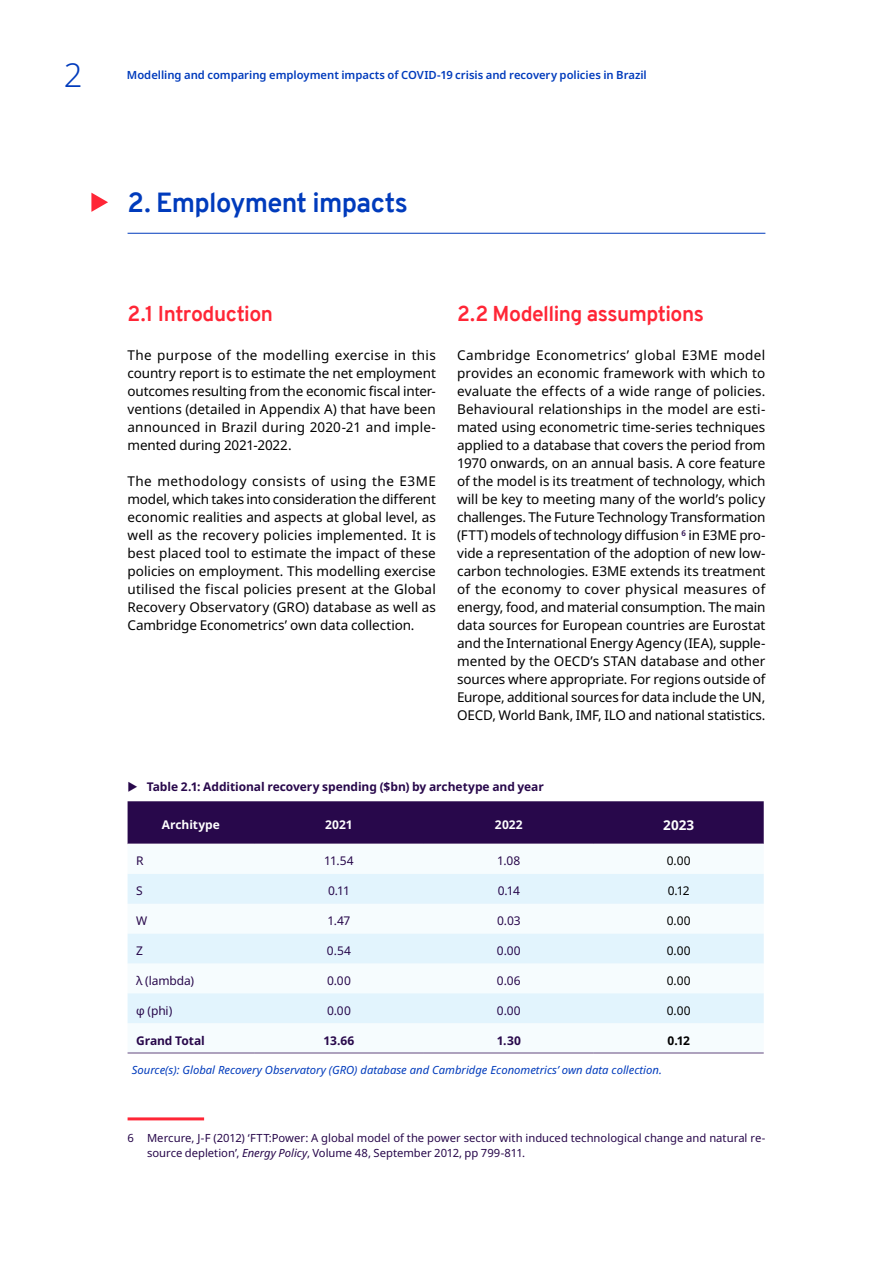
<style>
.page{position:relative;width:893px;height:1263px;background:#fff}
.page>*{position:absolute;margin:0;border:0;box-sizing:border-box;transform-origin:0 0}
.t1{font:300 33px "Noto Sans";color:#003bbc}
.t2{font:700 27px "Overpass";letter-spacing:-.025em;color:#003bbc}
.t3{font:700 21px "Overpass";letter-spacing:-.025em;color:#ff2636}
.Body_Text{font:13.5px/18px "Noto Sans";letter-spacing:-.01em;color:#000;text-align:justify}
.Table_header{font:700 13.5px "Noto Sans";color:#fff}
.Table_text{font:700 12px "Noto Sans";letter-spacing:-.005em;color:#28084b}
.Table_text-2{font:12px "Noto Sans";letter-spacing:-.005em;color:#28084b}
.Table_text-3{font:12px "Noto Sans";letter-spacing:.02em;color:#000}
.Table_header-2{font:700 12px "Noto Sans";color:#fff}
.Table_text-4{font:700 12px "Noto Sans";color:#000}
.Report_A4_-_Notes{font:11.25px/14.7px "Noto Sans";color:#28084b}
.Source{font:italic 11.25px "Noto Sans";color:#003bbc}
.t4{font:600 11.25px "Noto Sans";color:#003bbc}
.s1{font-style:italic}
</style>
<div class="page">
<hr style="left:128px;top:233px;width:637px;height:1px;background:#003bbc">
<hr style="left:128px;top:1117px;width:76px;height:3px;background:#ff2636">
<svg style="left:91px;top:193px;width:17px;height:19px"></svg>
<div style="left:128px;top:801px;width:636px;height:43px;background:#28084b"></div>
<svg style="left:128px;top:1023px;width:635px;height:1px"></svg>
<svg style="left:128px;top:874px;width:636px;height:149px;fill:#e2f4fd"></svg>
<hr style="left:128px;top:1052px;width:126px;height:1px;background:#63497e">
<hr style="left:254px;top:1052px;width:170px;height:1px;background:#63497e">
<hr style="left:424px;top:1052px;width:170px;height:1px;background:#63497e">
<hr style="left:594px;top:1052px;width:170px;height:1px;background:#63497e">
<h1 class="t1" style="left:64px;top:52px;width:20px">2</h1>
<p class="t4" style="left:127px;top:67px;width:521px">Modelling and comparing employment impacts of COVID-19 crisis and recovery policies in Brazil</p>
<p class="t2" style="left:128px;top:183px;width:282px">2. Employment impacts</p>
<h2 class="t3" style="left:128px;top:298px;width:147px">2.1 Introduction</h2>
<p class="Body_Text" style="left:128px;top:346px;width:310px">The purpose of the modelling exercise in this country report is to estimate the net employment outcomes resulting from the economic fiscal inter&shy;ventions (detailed in Appendix A) that have been announced in Brazil during 2020-21 and imple&shy;mented during 2021-2022.</p>
<p class="Body_Text" style="left:128px;top:472px;width:310px">The methodology consists of using the E3ME model, which takes into consideration the different economic realities and aspects at global level, as well as the recovery policies implemented. It is best placed tool to estimate the impact of these policies on employment. This modelling exercise utilised the fiscal policies present at the Global Recovery Observatory (GRO) database as well as Cambridge Econometrics’ own data collection.</p>
<h2 class="t3" style="left:457px;top:298px;width:248px">2.2 Modelling assumptions</h2>
<p class="Body_Text" style="left:457px;top:346px;width:310px">Cambridge Econometrics’ global E3ME model provides an economic framework with which to evaluate the effects of a wide range of policies.<br>Behavioural relationships in the model are esti&shy;mated using econometric time-series techniques applied to a database that covers the period from 1970 onwards, on an annual basis. A core feature of the model is its treatment of technology, which will be key to meeting many of the world’s policy challenges. The Future Technology Transformation (FTT) models of technology diffusion <sup>6</sup> in E3ME pro&shy;vide a representation of the adoption of new low&shy;carbon technologies. E3ME extends its treatment of the economy to cover physical measures of energy, food, and material consumption. The main data sources for European countries are Eurostat and the International Energy Agency (IEA), supple&shy;mented by the OECD’s STAN database and other sources where appropriate. For regions outside of Europe, additional sources for data include the UN, OECD, World Bank, IMF, ILO and national statistics.</p>
<p class="Table_text" style="left:147px;top:778px;width:399px">Table 2.1: Additional recovery spending ($bn) by archetype and year</p>
<p class="Table_header-2" style="left:162px;top:816px;width:60px">Architype</p>
<p class="Table_header-2" style="left:325px;top:816px;width:29px">2021</p>
<p class="Table_header-2" style="left:495px;top:816px;width:29px">2022</p>
<p class="Table_header" style="left:663px;top:815px;width:33px">2023</p>
<p class="Table_text-2" style="left:136px;top:853px;width:9px">R</p>
<p class="Table_text-2" style="left:324px;top:853px;width:31px">11.54</p>
<p class="Table_text-2" style="left:497px;top:853px;width:25px">1.08</p>
<p class="Table_text-3" style="left:667px;top:853px;width:25px">0.00</p>
<p class="Table_text-2" style="left:136px;top:882px;width:8px">S</p>
<p class="Table_text-2" style="left:328px;top:882px;width:23px">0.11</p>
<p class="Table_text-2" style="left:498px;top:882px;width:24px">0.14</p>
<p class="Table_text-3" style="left:668px;top:882px;width:23px">0.12</p>
<p class="Table_text-2" style="left:136px;top:912px;width:13px">W</p>
<p class="Table_text-2" style="left:328px;top:912px;width:24px">1.47</p>
<p class="Table_text-2" style="left:497px;top:912px;width:25px">0.03</p>
<p class="Table_text-3" style="left:667px;top:912px;width:25px">0.00</p>
<p class="Table_text-2" style="left:136px;top:942px;width:8px">Z</p>
<p class="Table_text-2" style="left:327px;top:942px;width:26px">0.54</p>
<p class="Table_text-2" style="left:497px;top:942px;width:25px">0.00</p>
<p class="Table_text-3" style="left:667px;top:942px;width:25px">0.00</p>
<p class="Table_text-2" style="left:136px;top:972px;width:60px">λ (lambda)</p>
<p class="Table_text-2" style="left:327px;top:972px;width:25px">0.00</p>
<p class="Table_text-2" style="left:497px;top:972px;width:25px">0.06</p>
<p class="Table_text-3" style="left:667px;top:972px;width:25px">0.00</p>
<p class="Table_text-2" style="left:136px;top:1002px;width:38px">φ (phi)</p>
<p class="Table_text-2" style="left:327px;top:1002px;width:25px">0.00</p>
<p class="Table_text-2" style="left:497px;top:1002px;width:25px">0.00</p>
<p class="Table_text-3" style="left:667px;top:1002px;width:25px">0.00</p>
<p class="Table_text" style="left:136px;top:1032px;width:70px">Grand Total</p>
<p class="Table_text" style="left:323px;top:1032px;width:32px">13.66</p>
<p class="Table_text" style="left:497px;top:1032px;width:26px">1.30</p>
<p class="Table_text-4" style="left:667px;top:1032px;width:24px">0.12</p>
<p class="Source" style="left:132px;top:1061px;width:532px">Source(s): Global Recovery Observatory (GRO) database and Cambridge Econometrics’ own data collection.</p>
<p class="Report_A4_-_Notes" style="left:147px;top:1131px;width:620px;text-indent:-20px">6 Mercure, J-F (2012) ‘FTT:Power: A global model of the power sector with induced technological change and natural re&shy;source depletion’, <span class="s1">Energy Policy</span>, Volume 48, September 2012, pp 799-811.</p>
</div>
